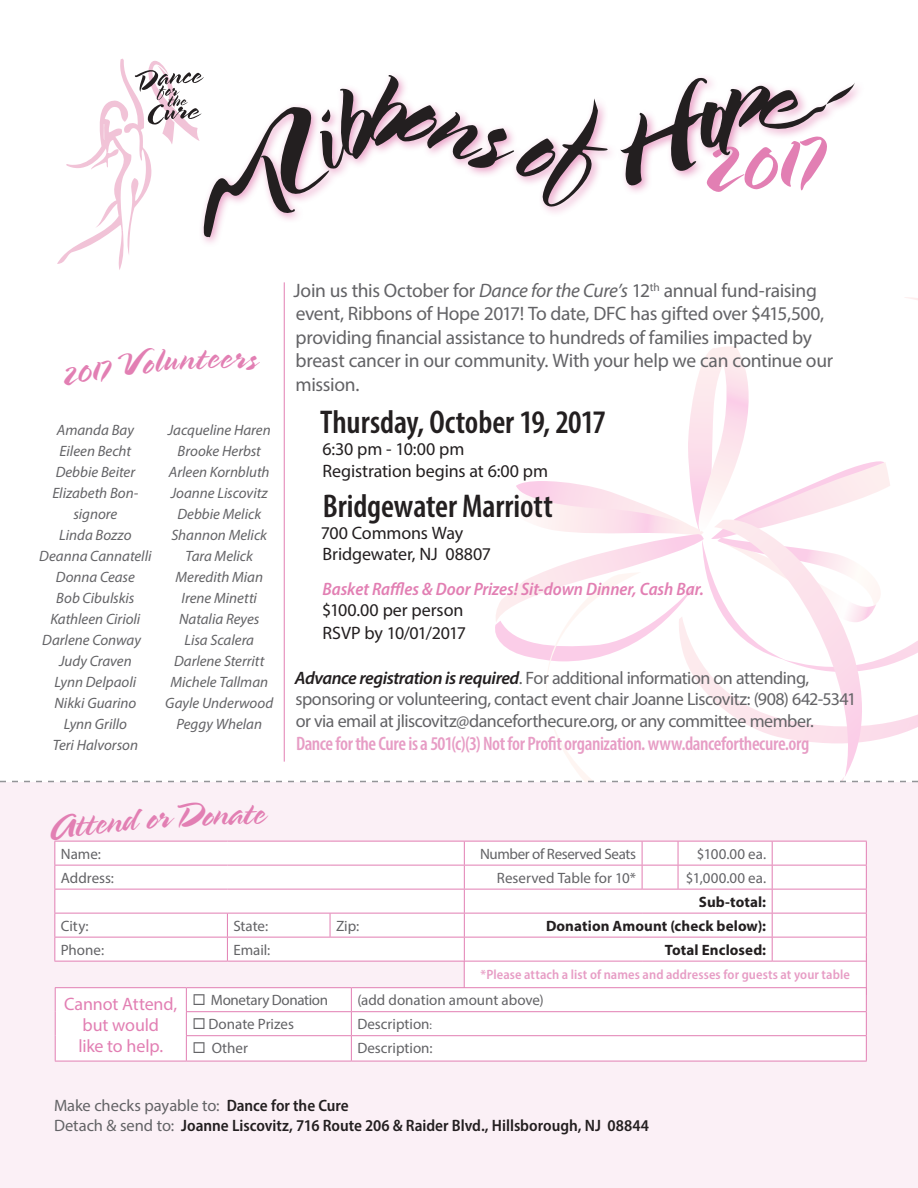
<style>
.page{position:relative;width:918px;height:1188px;background:#fff}
.page>*{position:absolute;margin:0;border:0;box-sizing:border-box;transform-origin:0 0}
.Heading3{font:90px "Spring LP Std";color:#e27fb3}
.Heading3-2{font:36px "Spring LP Std";color:#e27fb3}
.SubHeading1{font:600 condensed 33px "Myriad Pro";letter-spacing:-.005em;color:#231f20}
.Heading3-3{font:19.5px/23.4px "Myriad Pro";letter-spacing:-.02em;color:#636366}
.Heading3-4{font:600 condensed 19.5px "Myriad Pro";letter-spacing:-.02em;color:#e79dc5}
.Body{font:18px/21.6px "Myriad Pro";letter-spacing:-.03em;color:#636366}
.SubHeading1-2{font:18px "Myriad Pro";letter-spacing:-.005em;color:#231f20}
.SubHeading1-3{font:italic 600 semi-condensed 18px "Myriad Pro";letter-spacing:-.005em;color:#e27fb3}
.SubHeading1-4{font:18px/21px "Myriad Pro";letter-spacing:-.01em;color:#e27fb3;text-align:center}
.Body-2{font:600 semi-condensed 16.5px "Myriad Pro";color:#231f20}
.Body-3{font:16.5px "Myriad Pro";color:#636366}
.Split_2{font:italic 15px/21px "Myriad Pro";color:#636366;text-align:center}
.Body-4{font:15px "Myriad Pro";color:#636366}
.Body-5{font:700 15px "Myriad Pro";letter-spacing:.005em;color:#231f20}
.Body-6{font:15px "Myriad Pro";letter-spacing:-.025em;color:#636366}
.Body-7{font:600 semi-condensed 13.5px "Myriad Pro";letter-spacing:.01em;color:#e79dc5}
.s1{font-style:italic}
.s2{font-weight:600;font-style:italic;color:#231f20}
.s3{font-size:12px}
.s4{font-weight:600;font-stretch:semi-condensed;color:#231f20}
.s5{font-weight:400;font-stretch:normal;color:#636366}
</style>
<div class="page">
<svg style="left:889px;top:714px;width:29px;height:23px"></svg>
<svg style="left:889px;top:297px;width:29px;height:368px"></svg>
<svg style="left:845px;top:662px;width:44px;height:114px"></svg>
<svg style="left:540px;top:662px;width:305px;height:119px"></svg>
<svg style="left:495px;top:346px;width:400px;height:316px"></svg>
<svg style="left:204px;top:75px;width:651px;height:163px"></svg>
<div style="left:0;top:782px;width:918px;height:406px;background:#fbf0f6"></div>
<svg style="left:0;top:781px;width:918px;height:1px"></svg>
<hr style="left:284px;top:282px;width:1px;height:480px;background:#e27fb3">
<div style="left:464px;top:954px;width:402px;height:40px;background:#fff"></div>
<hr style="left:54px;top:961px;width:173px;height:1px;background:#e27fb3">
<hr style="left:227px;top:961px;width:103px;height:1px;background:#e27fb3">
<hr style="left:330px;top:961px;width:134px;height:1px;background:#e27fb3">
<hr style="left:464px;top:961px;width:178px;height:1px;background:#e27fb3">
<hr style="left:642px;top:961px;width:36px;height:1px;background:#e27fb3">
<hr style="left:678px;top:961px;width:94px;height:1px;background:#e27fb3">
<hr style="left:772px;top:961px;width:95px;height:1px;background:#e27fb3">
<div style="left:56px;top:988px;width:810px;height:73px;background:#fff"></div>
<hr style="left:55px;top:987px;width:131px;height:1px;background:#e27fb3">
<svg style="left:55px;top:988px;width:1px;height:73px"></svg>
<hr style="left:55px;top:1061px;width:131px;height:1px;background:#e27fb3">
<hr style="left:186px;top:987px;width:165px;height:1px;background:#e27fb3">
<hr style="left:351px;top:987px;width:516px;height:1px;background:#e27fb3">
<hr style="left:186px;top:1011px;width:165px;height:1px;background:#e27fb3">
<hr style="left:351px;top:1011px;width:516px;height:1px;background:#e27fb3">
<hr style="left:186px;top:1035px;width:165px;height:1px;background:#e27fb3">
<svg style="left:186px;top:988px;width:1px;height:73px"></svg>
<hr style="left:351px;top:1035px;width:516px;height:1px;background:#e27fb3">
<svg style="left:351px;top:988px;width:1px;height:73px"></svg>
<svg style="left:866px;top:988px;width:1px;height:73px"></svg>
<hr style="left:186px;top:1061px;width:165px;height:1px;background:#e27fb3">
<hr style="left:351px;top:1061px;width:516px;height:1px;background:#e27fb3">
<svg style="left:57px;top:58px;width:147px;height:212px"></svg>
<img style="left:57px;top:58px;width:15px;height:96px">
<svg style="left:54px;top:840px;width:813px;height:121px"></svg>
<p class="Heading3" style="left:695px;top:117px;width:125px;rotate:-9deg">2017</p>
<p class="Heading3-2" style="left:114px;top:344px;width:64px;rotate:-6deg">Volu</p>
<p class="Split_2" style="left:57px;top:419px;width:79px">Amanda Bay</p>
<p class="Split_2" style="left:60px;top:440px;width:73px">Eileen Becht</p>
<p class="Split_2" style="left:56px;top:461px;width:81px">Debbie Beiter</p>
<p class="Split_2" style="left:52px;top:482px;width:88px">Elizabeth Bon&shy;signore</p>
<p class="Split_2" style="left:59px;top:524px;width:74px">Linda Bozzo</p>
<p class="Split_2" style="left:39px;top:545px;width:114px">Deanna Cannatelli</p>
<p class="Split_2" style="left:56px;top:566px;width:81px">Donna Cease</p>
<p class="Split_2" style="left:56px;top:587px;width:80px">Bob Cibulskis</p>
<p class="Split_2" style="left:50px;top:608px;width:92px">Kathleen Cirioli</p>
<p class="Split_2" style="left:42px;top:629px;width:100px">Darlene Conway</p>
<p class="Split_2" style="left:59px;top:650px;width:74px">Judy Craven</p>
<p class="Split_2" style="left:55px;top:671px;width:83px">Lynn Delpaoli</p>
<p class="Split_2" style="left:54px;top:692px;width:83px">Nikki Guarino</p>
<p class="Split_2" style="left:64px;top:713px;width:65px">Lynn Grillo</p>
<p class="Split_2" style="left:53px;top:734px;width:87px">Teri Halvorson</p>
<p class="Split_2" style="left:168px;top:419px;width:104px">Jacqueline Haren</p>
<p class="Split_2" style="left:178px;top:440px;width:85px">Brooke Herbst</p>
<p class="Split_2" style="left:169px;top:461px;width:102px">Arleen Kornbluth</p>
<p class="Split_2" style="left:171px;top:482px;width:99px">Joanne Liscovitz</p>
<p class="Split_2" style="left:177px;top:503px;width:85px">Debbie Melick</p>
<p class="Split_2" style="left:171px;top:524px;width:97px">Shannon Melick</p>
<p class="Split_2" style="left:186px;top:545px;width:69px">Tara Melick</p>
<p class="Split_2" style="left:176px;top:566px;width:89px">Meredith Mian</p>
<p class="Split_2" style="left:182px;top:587px;width:77px">Irene Minetti</p>
<p class="Split_2" style="left:179px;top:608px;width:82px">Natalia Reyes</p>
<p class="Split_2" style="left:185px;top:629px;width:71px">Lisa Scalera</p>
<p class="Split_2" style="left:174px;top:650px;width:92px">Darlene Sterritt</p>
<p class="Split_2" style="left:170px;top:671px;width:99px">Michele Tallman</p>
<p class="Split_2" style="left:165px;top:692px;width:110px">Gayle Underwood</p>
<p class="Split_2" style="left:176px;top:713px;width:87px">Peggy Whelan</p>
<p class="Heading3-2" style="left:172px;top:795px;width:72px;rotate:-3deg">Dona</p>
<p class="Heading3-3" style="left:294px;top:278px;width:541px">Join us this October for <span class="s1">Dance for the Cure’s</span> 12<sup>th</sup> annual fund-raising event, Ribbons of Hope 2017! To date, DFC has gifted over $415,500, providing financial assistance to hundreds of families impacted by breast cancer in our community. With your help we can continue our mission.</p>
<p class="SubHeading1" style="left:320px;top:402px;width:287px">Thursday, October 19, 2017</p>
<p class="SubHeading1-2" style="left:323px;top:438px;width:143px">6:30 pm - 10:00 pm</p>
<p class="SubHeading1-2" style="left:323px;top:460px;width:227px">Registration begins at 6:00 pm</p>
<p class="SubHeading1" style="left:323px;top:486px;width:231px">Bridgewater Marriott</p>
<p class="SubHeading1-2" style="left:321px;top:521px;width:144px">700 Commons Way</p>
<p class="SubHeading1-2" style="left:323px;top:543px;width:170px">Bridgewater, NJ 08807</p>
<p class="SubHeading1-3" style="left:323px;top:577px;width:383px">Basket Raffles &amp; Door Prizes! Sit-down Dinner, Cash Bar.</p>
<p class="SubHeading1-2" style="left:322px;top:599px;width:143px">$100.00 per person</p>
<p class="SubHeading1-2" style="left:323px;top:622px;width:145px">RSVP by 10/01/2017</p>
<p class="Body" style="left:295px;top:667px;width:563px"><span class="s2">Advance registration is required</span>. For additional information on attending, sponsoring or volunteering, contact event chair Joanne Liscovitz: (908) 642-5341 or via email at jliscovitz@danceforthecure.org, or any committee member.</p>
<p class="Heading3-4" style="left:296px;top:732px;width:515px">Dance for the Cure is a 501(c)(3) Not for Profit organization. www.danceforthecure.org</p>
<p class="Body-4" style="left:61px;top:844px;width:42px">Name:</p>
<p class="Body-6" style="left:480px;top:844px;width:158px">Number of Reserved Seats</p>
<p class="Body-4" style="left:697px;top:844px;width:71px">$100.00 ea.</p>
<p class="Body-4" style="left:61px;top:868px;width:55px">Address:</p>
<p class="Body-4" style="left:497px;top:868px;width:141px">Reserved Table for 10*</p>
<p class="Body-4" style="left:686px;top:868px;width:82px">$1,000.00 ea.</p>
<p class="Body-5" style="left:699px;top:892px;width:69px">Sub-total:</p>
<p class="Body-4" style="left:61px;top:916px;width:29px">City:</p>
<p class="Body-4" style="left:233px;top:916px;width:36px">State:</p>
<p class="Body-4" style="left:336px;top:916px;width:25px">Zip:</p>
<p class="Body-5" style="left:546px;top:916px;width:222px">Donation Amount (check below):</p>
<p class="Body-4" style="left:61px;top:940px;width:45px">Phone:</p>
<p class="Body-4" style="left:233px;top:940px;width:38px">Email:</p>
<p class="Body-5" style="left:665px;top:940px;width:103px">Total Enclosed:</p>
<p class="Body-7" style="left:481px;top:966px;width:371px">*Please attach a list of names and addresses for guests at your table</p>
<p class="SubHeading1-4" style="left:64px;top:993px;width:114px">Cannot Attend, but would<br>like to help.</p>
<p class="Body-6" style="left:192px;top:991px;width:137px">◻ Monetary Donation</p>
<p class="Body-4" style="left:357px;top:991px;width:188px">(add donation amount above)</p>
<p class="Body-4" style="left:192px;top:1015px;width:103px">◻ Donate Prizes</p>
<p class="Body-4" style="left:357px;top:1015px;width:76px">Description<span class="s3">:</span></p>
<p class="Body-4" style="left:192px;top:1039px;width:57px">◻ Other</p>
<p class="Body-4" style="left:357px;top:1039px;width:77px">Description:</p>
<p class="Body-3" style="left:54px;top:1096px;width:296px">Make checks payable to: <span class="s4">Dance for the Cure</span></p>
<p class="Body-2" style="left:54px;top:1115px;width:597px"><span class="s5">Detach &amp; send to:</span> Joanne Liscovitz, 716 Route 206 &amp; Raider Blvd., Hillsborough, NJ 08844</p>
</div>
